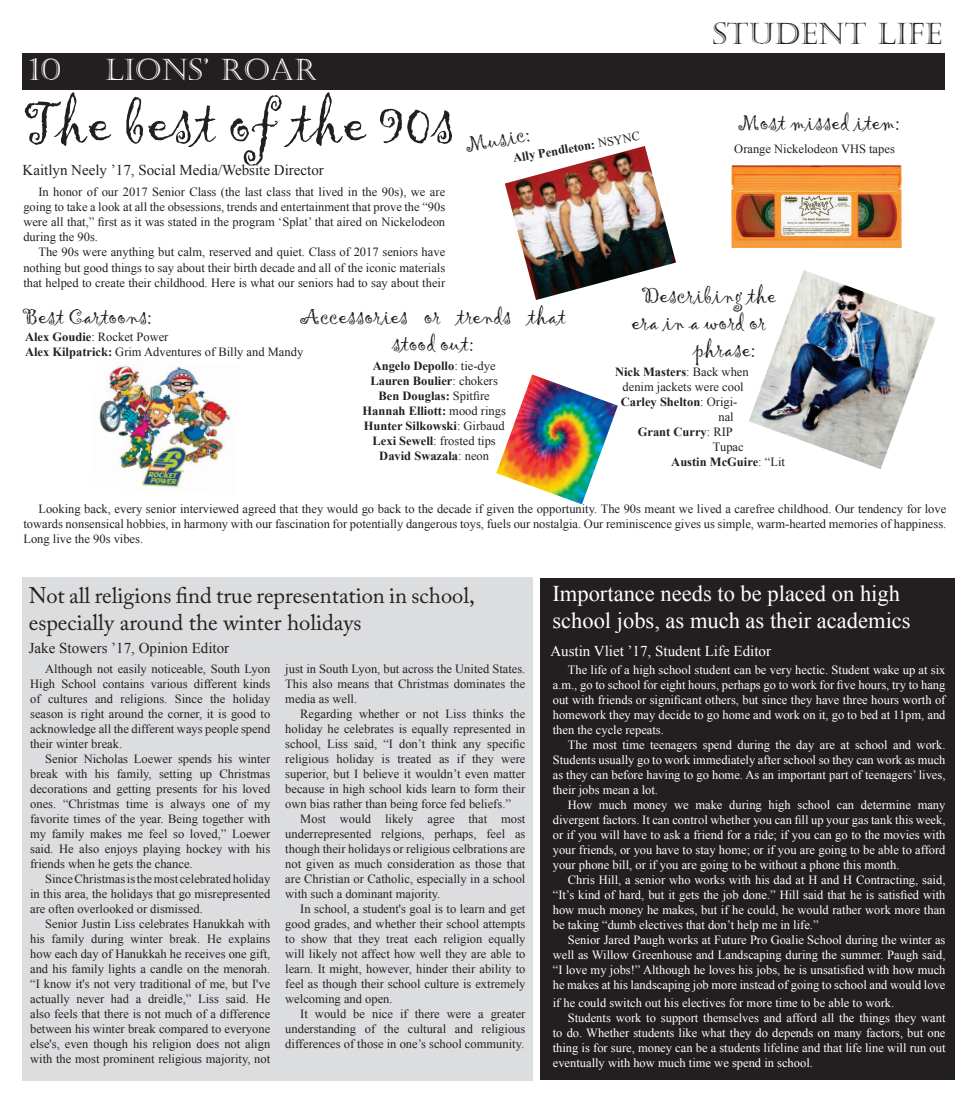
<style>
.page{position:relative;width:968px;height:1114px;background:#fff}
.page>*{position:absolute;margin:0;border:0;box-sizing:border-box;transform-origin:0 0}
.t1{font:60px "Gigi";color:#231f20}
.t2{font:30px "Castellar";color:#fff}
.t3{font:30px "Castellar";color:#231f20}
.t4{font:22.5px/27px "Gigi";color:#231f20;text-align:center}
.t5{font:22.5px/27px "Adobe Caslon Pro";color:#231f20}
.t6{font:22.5px/27px "Times New Roman";color:#fff}
.t7{font:15px "Times New Roman";color:#231f20}
.t8{font:15px "Times New Roman";color:#fff}
.t9{font:12.5px/15px "Times New Roman";color:#231f20;text-align:justify}
.t10{font:12.5px/15px "Times New Roman";color:#fff;text-align:justify}
.t11{font:700 12.5px/15px "Times New Roman";color:#231f20;text-align:center}
.s1{font-weight:400}
.s2{font-weight:700}
</style>
<div class="page">
<div style="left:540px;top:578px;width:414px;height:501px;background:#231f20"></div>
<div style="left:22px;top:577px;width:510px;height:503px;background:#dcdddf"></div>
<div style="left:22px;top:53px;width:923px;height:36px;background:#231f20"></div>
<img style="left:731px;top:165px;width:170px;height:83px">
<img style="left:99px;top:365px;width:131px;height:123px">
<img style="left:749px;top:270px;width:186px;height:199px">
<img style="left:496px;top:374px;width:122px;height:130px">
<img style="left:505px;top:146px;width:171px;height:154px">
<h2 class="t2" style="left:28px;top:53px;width:35px">10</h2>
<h2 class="t2" style="left:105px;top:53px;width:214px">LIONS’ ROAR</h2>
<h1 class="t1" style="left:22px;top:84px;width:433px">The best of the 90s</h1>
<p class="t7" style="left:22px;top:160px;width:303px">Kaitlyn Neely ’17, Social Media/Website Director</p>
<h3 class="t4" style="left:463px;top:133px;width:67px;rotate:-10deg">Music:</h3>
<p class="t11" style="left:512px;top:150px;width:130px;rotate:-10deg">Ally Pendleton: <span class="s1">NSYNC</span></p>
<h2 class="t3" style="left:712px;top:16px;width:231px">STUDENT LIFE</h2>
<h3 class="t4" style="left:738px;top:111px;width:164px">Most missed item:</h3>
<p class="t9" style="left:734px;top:141px;width:162px">Orange Nickelodeon VHS tapes</p>
<p class="t9" style="left:23px;top:185px;width:423px;text-indent:15px">In honor of our 2017 Senior Class (the last class that lived in the 90s), we are going to take a look at all the obsessions, trends and entertainment that prove the “90s were all that,” first as it was stated in the program ‘Splat’ that aired on Nickelodeon during the 90s.</p>
<p class="t9" style="left:23px;top:245px;width:423px;text-indent:15px">The 90s were anything but calm, reserved and quiet. Class of 2017 seniors have nothing but good things to say about their birth decade and all of the iconic materials that helped to create their childhood. Here is what our seniors had to say about their</p>
<h3 class="t4" style="left:300px;top:304px;width:267px">Accessories or trends that stood out:</h3>
<h3 class="t4" style="left:22px;top:304px;width:131px">Best Cartoons:</h3>
<p class="t9" style="left:25px;top:329px;width:280px"><span class="s2">Alex Goudie</span>: Rocket Power<br><span class="s2">Alex Kilpatrick:</span> Grim Adventures of Billy and Mandy</p>
<p class="t11" style="left:362px;top:358px;width:145px">Angelo Depollo<span class="s1">: tie-dye<br></span>Lauren Boulier<span class="s1">: chokers<br></span>Ben Douglas: <span class="s1">Spitfire<br></span>Hannah Elliott: <span class="s1">mood rings<br></span>Hunter Silkowski<span class="s1">: Girbaud<br></span>Lexi Sewell<span class="s1">: frosted tips<br></span>David Swazala<span class="s1">: neon</span></p>
<h3 class="t4" style="left:641px;top:283px;width:136px">Describing the</h3>
<h3 class="t4" style="left:631px;top:310px;width:136px">era in a word or</h3>
<h3 class="t4" style="left:692px;top:337px;width:65px">phrase:</h3>
<p class="t11" style="left:615px;top:364px;width:135px">Nick Masters<span class="s1">: Back when</span></p>
<p class="t9" style="left:622px;top:379px;width:123px">denim jackets were cool</p>
<p class="t11" style="left:620px;top:394px;width:118px">Carley Shelton<span class="s1">: Origi-</span></p>
<p class="t9" style="left:718px;top:409px;width:17px">nal</p>
<p class="t11" style="left:637px;top:424px;width:97px">Grant Curry<span class="s1">: RIP</span></p>
<p class="t9" style="left:713px;top:439px;width:32px">Tupac</p>
<p class="t11" style="left:671px;top:454px;width:115px">Austin McGuire<span class="s1">: “Lit</span></p>
<p class="t9" style="left:23px;top:501px;width:924px;text-indent:15px">Looking back, every senior interviewed agreed that they would go back to the decade if given the opportunity. The 90s meant we lived a carefree childhood. Our tendency for love towards nonsensical hobbies, in harmony with our fascination for potentially dangerous toys, fuels our nostalgia. Our reminiscence gives us simple, warm-hearted memories of happiness.<br>Long live the 90s vibes.</p>
<h3 class="t5" style="left:29px;top:582px;width:447px">Not all religions find true representation in school, especially around the winter holidays</h3>
<p class="t7" style="left:29px;top:638px;width:202px">Jake Stowers ’17, Opinion Editor</p>
<p class="t9" style="left:30px;top:661px;width:242px;text-indent:15px">Although not easily noticeable, South Lyon High School contains various different kinds of cultures and religions. Since the holiday season is right around the corner, it is good to acknowledge all the different ways people spend their winter break.</p>
<p class="t9" style="left:30px;top:751px;width:242px;text-indent:15px">Senior Nicholas Loewer spends his winter break with his family, setting up Christmas decorations and getting presents for his loved ones. “Christmas time is always one of my favorite times of the year. Being together with my family makes me feel so loved,” Loewer said. He also enjoys playing hockey with his friends when he gets the chance.</p>
<p class="t9" style="left:30px;top:871px;width:242px;text-indent:15px">Since Christmas is the most celebrated holiday in this area, the holidays that go misrepresented are often overlooked or dismissed.</p>
<p class="t9" style="left:30px;top:916px;width:242px;text-indent:15px">Senior Justin Liss celebrates Hanukkah with his family during winter break. He explains how each day of Hanukkah he receives one gift, and his family lights a candle on the menorah. “I know it's not very traditional of me, but I've actually never had a dreidle,” Liss said. He also feels that there is not much of a difference between his winter break compared to everyone else's, even though his religion does not align with the most prominent religious majority, not</p>
<p class="t9" style="left:285px;top:661px;width:242px">just in South Lyon, but across the United States.<br>This also means that Christmas dominates the media as well.</p>
<p class="t9" style="left:285px;top:706px;width:242px;text-indent:15px">Regarding whether or not Liss thinks the holiday he celebrates is equally represented in school, Liss said, “I don’t think any specific religious holiday is treated as if they were superior, but I believe it wouldn’t even matter because in high school kids learn to form their own bias rather than being force fed beliefs.”</p>
<p class="t9" style="left:285px;top:811px;width:242px;text-indent:15px">Most would likely agree that most underrepresented relgions, perhaps, feel as though their holidays or religious celbrations are not given as much consideration as those that are Christian or Catholic, especially in a school with such a dominant majority.</p>
<p class="t9" style="left:285px;top:901px;width:242px;text-indent:15px">In school, a student's goal is to learn and get good grades, and whether their school attempts to show that they treat each religion equally will likely not affect how well they are able to learn. It might, however, hinder their ability to feel as though their school culture is extremely welcoming and open.</p>
<p class="t9" style="left:285px;top:1006px;width:242px;text-indent:15px">It would be nice if there were a greater understanding of the cultural and religious differences of those in one’s school community.</p>
<h3 class="t6" style="left:552px;top:579px;width:360px">Importance needs to be placed on high school jobs, as much as their academics</h3>
<p class="t8" style="left:550px;top:640px;width:222px">Austin Vliet ’17, Student Life Editor</p>
<p class="t10" style="left:553px;top:662px;width:394px;text-indent:15px">The life of a high school student can be very hectic. Student wake up at six a.m., go to school for eight hours, perhaps go to work for five hours, try to hang out with friends or significant others, but since they have three hours worth of homework they may decide to go home and work on it, go to bed at 11pm, and then the cycle repeats.</p>
<p class="t10" style="left:553px;top:737px;width:394px;text-indent:15px">The most time teenagers spend during the day are at school and work.<br>Students usually go to work immediately after school so they can work as much as they can before having to go home. As an important part of teenagers’ lives, their jobs mean a lot.</p>
<p class="t10" style="left:553px;top:797px;width:394px;text-indent:15px">How much money we make during high school can determine many divergent factors. It can control whether you can fill up your gas tank this week, or if you will have to ask a friend for a ride; if you can go to the movies with your friends, or you have to stay home; or if you are going to be able to afford your phone bill, or if you are going to be without a phone this month.</p>
<p class="t10" style="left:553px;top:872px;width:394px;text-indent:15px">Chris Hill, a senior who works with his dad at H and H Contracting, said, “It’s kind of hard, but it gets the job done.” Hill said that he is satisfied with how much money he makes, but if he could, he would rather work more than be taking “dumb electives that don’t help me in life.”</p>
<p class="t10" style="left:553px;top:932px;width:394px;text-indent:15px">Senior Jared Paugh works at Future Pro Goalie School during the winter as well as Willow Greenhouse and Landscaping during the summer. Paugh said, “I love my jobs!” Although he loves his jobs, he is unsatisfied with how much he makes at his landscaping job more instead of going to school and would love</p>
<p class="t10" style="left:553px;top:995px;width:343px">if he could switch out his electives for more time to be able to work.</p>
<p class="t10" style="left:568px;top:1010px;width:379px">Students work to support themselves and afford all the things they want</p>
<p class="t10" style="left:553px;top:1025px;width:394px">to do. Whether students like what they do depends on many factors, but one</p>
<p class="t10" style="left:553px;top:1040px;width:394px">thing is for sure, money can be a students lifeline and that life line will run out</p>
<p class="t10" style="left:553px;top:1055px;width:262px">eventually with how much time we spend in school.</p>
</div>
